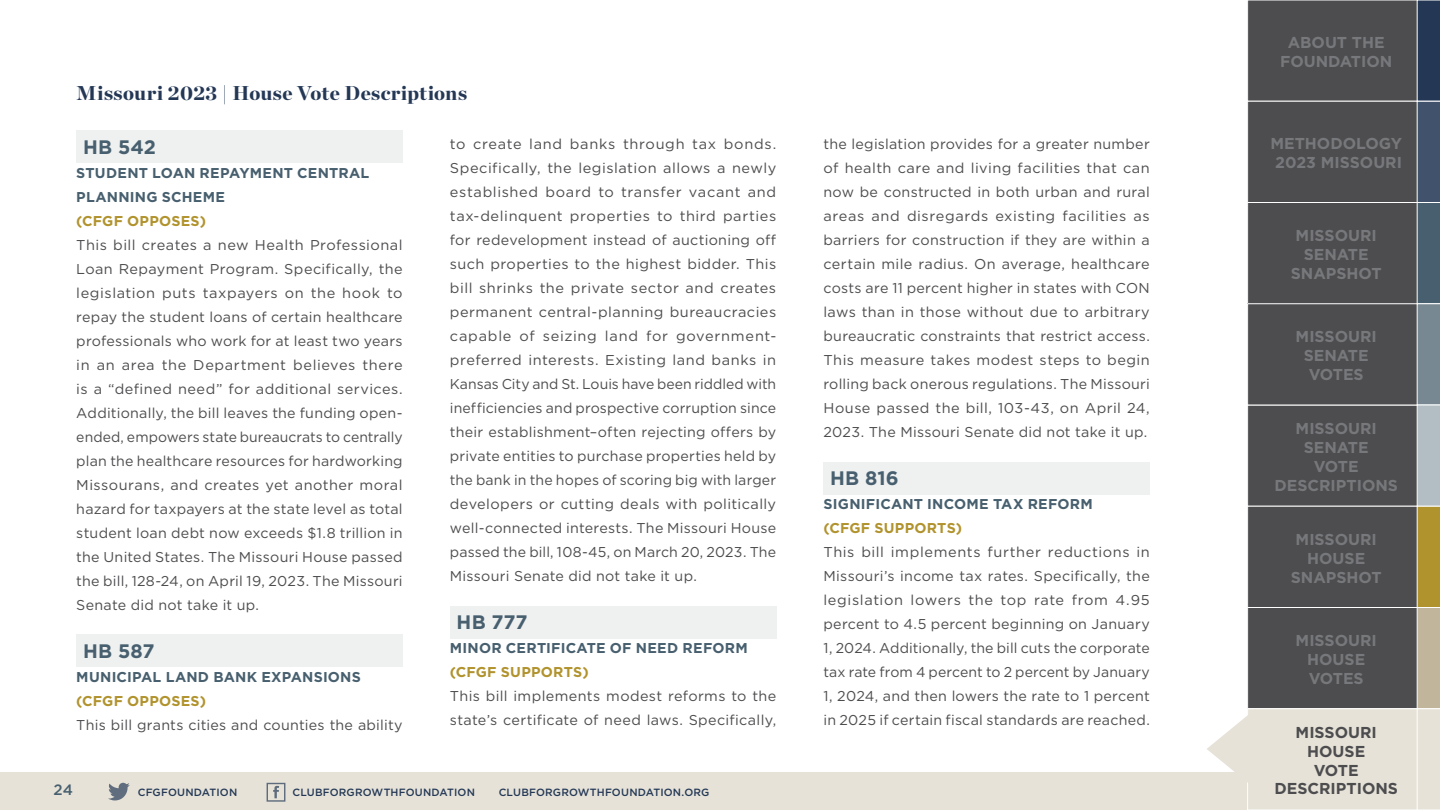
<style>
.page{position:relative;width:1440px;height:810px;background:#fff}
.page>*{position:absolute;margin:0;border:0;box-sizing:border-box;transform-origin:0 0}
.t1{font:900 19.95px "Chronicle Display";letter-spacing:.02em;color:#243856}
.t2{font:700 19.5px "Gotham HTF";letter-spacing:.005em;color:#475f6e}
.t3{font:700 15.75px/18.9px "Gotham HTF";color:#77787b;text-align:center}
.t4{font:700 15.75px/18.9px "Gotham HTF";color:#4d4d4f;text-align:center}
.t5{font:500 15px "Gotham HTF";color:#475f6e}
.t6{font:14.25px/24px "Gotham HTF";letter-spacing:.02em;color:#4d4d4f;text-align:justify}
.t7{font:700 14.25px/24px "Gotham HTF";letter-spacing:.015em;color:#475f6e}
.t8{font:700 14.25px "Gotham HTF";letter-spacing:.015em;color:#b1932e}
.t9{font:500 10.5px "Gotham HTF";letter-spacing:.015em;color:#243856}
</style>
<div class="page">
<div style="left:0;top:773px;width:1265px;height:37px;background:#e6e2d8"></div>
<div style="left:1248px;top:405px;width:177px;height:101px;background:#4d4d4f"></div>
<div style="left:1247px;top:405px;width:178px;height:102px;border:1px solid #fff"></div>
<div style="left:1248px;top:0;width:177px;height:101px;background:#4d4d4f"></div>
<div style="left:1248px;top:101px;width:177px;height:101px;background:#4d4d4f"></div>
<div style="left:1247px;top:101px;width:178px;height:102px;border:1px solid #fff"></div>
<div style="left:1248px;top:202px;width:177px;height:102px;background:#4d4d4f"></div>
<div style="left:1247px;top:202px;width:178px;height:102px;border:1px solid #fff"></div>
<div style="left:1248px;top:304px;width:177px;height:101px;background:#4d4d4f"></div>
<div style="left:1247px;top:303px;width:178px;height:102px;border:1px solid #fff"></div>
<div style="left:1248px;top:506px;width:177px;height:101px;background:#4d4d4f"></div>
<div style="left:1247px;top:506px;width:178px;height:102px;border:1px solid #fff"></div>
<div style="left:1248px;top:607px;width:177px;height:102px;background:#4d4d4f"></div>
<div style="left:1247px;top:607px;width:178px;height:102px;border:1px solid #fff"></div>
<div style="left:1248px;top:709px;width:177px;height:101px;background:#e6e2d8"></div>
<div style="left:1247px;top:708px;width:178px;height:102px;border:1px solid #fff"></div>
<svg style="left:1207px;top:709px;width:48px;height:80px"></svg>
<svg style="left:1417px;top:0;width:23px;height:810px;background:#8a8f89"></svg>
<svg style="left:108px;top:783px;width:22px;height:17px"></svg>
<svg style="left:273px;top:786px;width:6px;height:12px"></svg>
<div style="left:267px;top:783px;width:18px;height:19px;border:1px solid #243856"></div>
<div style="left:76px;top:130px;width:327px;height:33px;background:#eff0f0"></div>
<div style="left:76px;top:634px;width:327px;height:33px;background:#eff0f0"></div>
<div style="left:450px;top:606px;width:326px;height:33px;background:#eff0f0"></div>
<div style="left:823px;top:462px;width:327px;height:33px;background:#eff0f0"></div>
<h1 class="t1" style="left:76px;top:84px;width:392px">Missouri 2023 | House Vote Descriptions</h1>
<h2 class="t2" style="left:83px;top:139px;width:74px">HB 542</h2>
<p class="t7" style="left:76px;top:161px;width:295px">STUDENT LOAN REPAYMENT CENTRAL<br>PLANNING SCHEME</p>
<p class="t8" style="left:76px;top:215px;width:131px">(CFGF OPPOSES)</p>
<p class="t6" style="left:76px;top:233px;width:328px">This bill creates a new Health Professional Loan Repayment Program. Specifically, the legislation puts taxpayers on the hook to repay the student loans of certain healthcare professionals who work for at least two years in an area the Department believes there is a “defined need” for additional services.<br>Additionally, the bill leaves the funding open&shy;ended, empowers state bureaucrats to centrally plan the healthcare resources for hardworking Missourans, and creates yet another moral hazard for taxpayers at the state level as total student loan debt now exceeds $1.8 trillion in the United States. The Missouri House passed the bill, 128-24, on April 19, 2023. The Missouri Senate did not take it up.</p>
<h2 class="t2" style="left:83px;top:643px;width:73px">HB 587</h2>
<p class="t7" style="left:76px;top:665px;width:286px">MUNICIPAL LAND BANK EXPANSIONS</p>
<p class="t8" style="left:76px;top:695px;width:131px">(CFGF OPPOSES)</p>
<p class="t6" style="left:76px;top:713px;width:328px">This bill grants cities and counties the ability</p>
<p class="t6" style="left:450px;top:133px;width:328px">to create land banks through tax bonds.<br>Specifically, the legislation allows a newly established board to transfer vacant and tax-delinquent properties to third parties for redevelopment instead of auctioning off such properties to the highest bidder. This bill shrinks the private sector and creates permanent central-planning bureaucracies capable of seizing land for government&shy;preferred interests. Existing land banks in Kansas City and St. Louis have been riddled with inefficiencies and prospective corruption since their establishment–often rejecting offers by private entities to purchase properties held by the bank in the hopes of scoring big with larger developers or cutting deals with politically well-connected interests. The Missouri House passed the bill, 108-45, on March 20, 2023. The Missouri Senate did not take it up.</p>
<h2 class="t2" style="left:457px;top:615px;width:72px">HB 777</h2>
<p class="t7" style="left:450px;top:637px;width:299px">MINOR CERTIFICATE OF NEED REFORM</p>
<p class="t8" style="left:450px;top:667px;width:140px">(CFGF SUPPORTS)</p>
<p class="t6" style="left:450px;top:685px;width:328px">This bill implements modest reforms to the state’s certificate of need laws. Specifically,</p>
<p class="t6" style="left:823px;top:133px;width:328px">the legislation provides for a greater number of health care and living facilities that can now be constructed in both urban and rural areas and disregards existing facilities as barriers for construction if they are within a certain mile radius. On average, healthcare costs are 11 percent higher in states with CON laws than in those without due to arbitrary bureaucratic constraints that restrict access.<br>This measure takes modest steps to begin rolling back onerous regulations. The Missouri House passed the bill, 103-43, on April 24, 2023. The Missouri Senate did not take it up.</p>
<h2 class="t2" style="left:830px;top:471px;width:70px">HB 816</h2>
<p class="t7" style="left:823px;top:493px;width:271px">SIGNIFICANT INCOME TAX REFORM</p>
<p class="t8" style="left:823px;top:523px;width:140px">(CFGF SUPPORTS)</p>
<p class="t6" style="left:823px;top:541px;width:328px">This bill implements further reductions in Missouri’s income tax rates. Specifically, the legislation lowers the top rate from 4.95 percent to 4.5 percent beginning on January 1, 2024. Additionally, the bill cuts the corporate tax rate from 4 percent to 2 percent by January 1, 2024, and then lowers the rate to 1 percent in 2025 if certain fiscal standards are reached.</p>
<p class="t3" style="left:1280px;top:34px;width:114px">ABOUT THE<br>FOUNDATION</p>
<p class="t3" style="left:1270px;top:135px;width:133px">METHODOLOGY<br>2023 MISSOURI</p>
<p class="t3" style="left:1291px;top:227px;width:92px">MISSOURI<br>SENATE<br>SNAPSHOT</p>
<p class="t3" style="left:1296px;top:328px;width:83px">MISSOURI<br>SENATE<br>VOTES</p>
<p class="t3" style="left:1274px;top:420px;width:125px">MISSOURI<br>SENATE<br>VOTE<br>DESCRIPTIONS</p>
<p class="t3" style="left:1291px;top:531px;width:92px">MISSOURI<br>HOUSE<br>SNAPSHOT</p>
<p class="t3" style="left:1296px;top:632px;width:83px">MISSOURI<br>HOUSE<br>VOTES</p>
<p class="t4" style="left:1296px;top:723px;width:83px">MISSOURI<br>HOUSE<br>VOTE</p>
<p class="t5" style="left:54px;top:783px;width:21px">24</p>
<p class="t9" style="left:138px;top:788px;width:101px">CFGFOUNDATION</p>
<p class="t9" style="left:292px;top:788px;width:184px">CLUBFORGROWTHFOUNDATION</p>
<p class="t9" style="left:499px;top:788px;width:212px">CLUBFORGROWTHFOUNDATION.ORG</p>
<p class="t4" style="left:1274px;top:780px;width:125px">DESCRIPTIONS</p>
</div>
